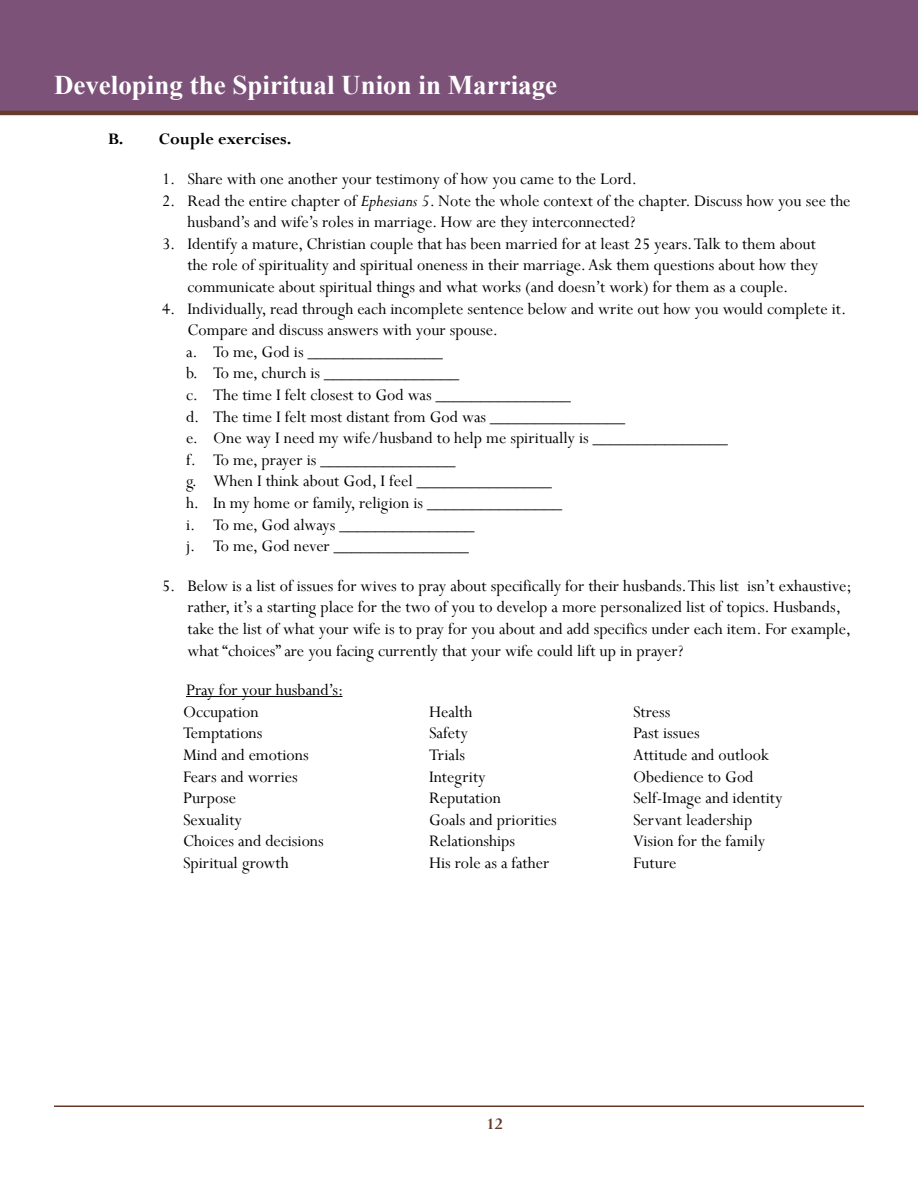
<style>
.page{position:relative;width:918px;height:1188px;background:#fff}
.page>*{position:absolute;margin:0;border:0;box-sizing:border-box;transform-origin:0 0}
.t1{font:700 27px "Times New Roman";color:#fff}
.t2{font:18px/21.6px "Perpetua";color:#000}
.t3{font:700 18px "Perpetua";color:#000}
.t4{font:700 18px "Perpetua";color:#663a2a}
.s1{font-style:italic}
</style>
<div class="page">
<div style="left:0;top:0;width:918px;height:113px;background:#7c5279"></div>
<hr style="left:54px;top:1106px;width:810px;height:1px;background:#663a2a">
<hr style="left:0;top:111px;width:918px;height:4px;background:#663a2a">
<hr style="left:186px;top:696px;width:157px;height:1px;background:#000">
<h1 class="t1" style="left:54px;top:66px;width:505px">Developing the Spiritual Union in Marriage</h1>
<p class="t3" style="left:108px;top:128px;width:185px">B. Couple exercises.</p>
<p class="t2" style="left:162px;top:168px;width:477px">1. Share with one another your testimony of how you came to the Lord.</p>
<p class="t2" style="left:188px;top:189px;width:665px;text-indent:-26px">2. Read the entire chapter of <span class="s1">Ephesians 5</span>. Note the whole context of the chapter. Discuss how you see the husband’s and wife’s roles in marriage. How are they interconnected?</p>
<p class="t2" style="left:188px;top:232px;width:632px;text-indent:-26px">3. Identify a mature, Christian couple that has been married for at least 25 years. Talk to them about the role of spirituality and spiritual oneness in their marriage. Ask them questions about how they communicate about spiritual things and what works (and doesn’t work) for them as a couple.</p>
<p class="t2" style="left:186px;top:297px;width:662px;text-indent:-24px">4. Individually, read through each incomplete sentence below and write out how you would complete it.<br>Compare and discuss answers with your spouse.<br>a. To me, God is _______________<br>b. To me, church is _______________<br>c. The time I felt closest to God was _______________<br>d. The time I felt most distant from God was _______________<br>e. One way I need my wife/husband to help me spiritually is _______________<br>f. To me, prayer is _______________<br>g. When I think about God, I feel _______________<br>h. In my home or family, religion is _______________<br>i. To me, God always _______________<br>j. To me, God never _______________</p>
<p class="t2" style="left:188px;top:574px;width:666px;text-indent:-26px">5. Below is a list of issues for wives to pray about specifically for their husbands. This list isn’t exhaustive; rather, it’s a starting place for the two of you to develop a more personalized list of topics. Husbands, take the list of what your wife is to pray for you about and add specifics under each item. For example, what “choices” are you facing currently that your wife could lift up in prayer?</p>
<p class="t2" style="left:183px;top:679px;width:162px">Pray for your husband’s:<br>Occupation</p>
<p class="t2" style="left:429px;top:700px;width:45px">Health</p>
<p class="t2" style="left:633px;top:700px;width:39px">Stress</p>
<p class="t2" style="left:183px;top:722px;width:81px">Temptations</p>
<p class="t2" style="left:429px;top:722px;width:40px">Safety</p>
<p class="t2" style="left:633px;top:722px;width:68px">Past issues</p>
<p class="t2" style="left:183px;top:744px;width:127px">Mind and emotions</p>
<p class="t2" style="left:429px;top:744px;width:38px">Trials</p>
<p class="t2" style="left:633px;top:744px;width:137px">Attitude and outlook</p>
<p class="t2" style="left:183px;top:765px;width:116px">Fears and worries</p>
<p class="t2" style="left:429px;top:765px;width:58px">Integrity</p>
<p class="t2" style="left:633px;top:765px;width:122px">Obedience to God</p>
<p class="t2" style="left:183px;top:787px;width:55px">Purpose</p>
<p class="t2" style="left:429px;top:787px;width:74px">Reputation</p>
<p class="t2" style="left:633px;top:787px;width:151px">Self-Image and identity</p>
<p class="t2" style="left:183px;top:808px;width:61px">Sexuality</p>
<p class="t2" style="left:429px;top:808px;width:129px">Goals and priorities</p>
<p class="t2" style="left:633px;top:808px;width:121px">Servant leadership</p>
<p class="t2" style="left:183px;top:830px;width:142px">Choices and decisions</p>
<p class="t2" style="left:429px;top:830px;width:88px">Relationships</p>
<p class="t2" style="left:633px;top:830px;width:134px">Vision for the family</p>
<p class="t2" style="left:183px;top:852px;width:107px">Spiritual growth</p>
<p class="t2" style="left:429px;top:852px;width:122px">His role as a father</p>
<p class="t2" style="left:633px;top:852px;width:45px">Future</p>
<p class="t4" style="left:486px;top:1112px;width:18px">12</p>
</div>
